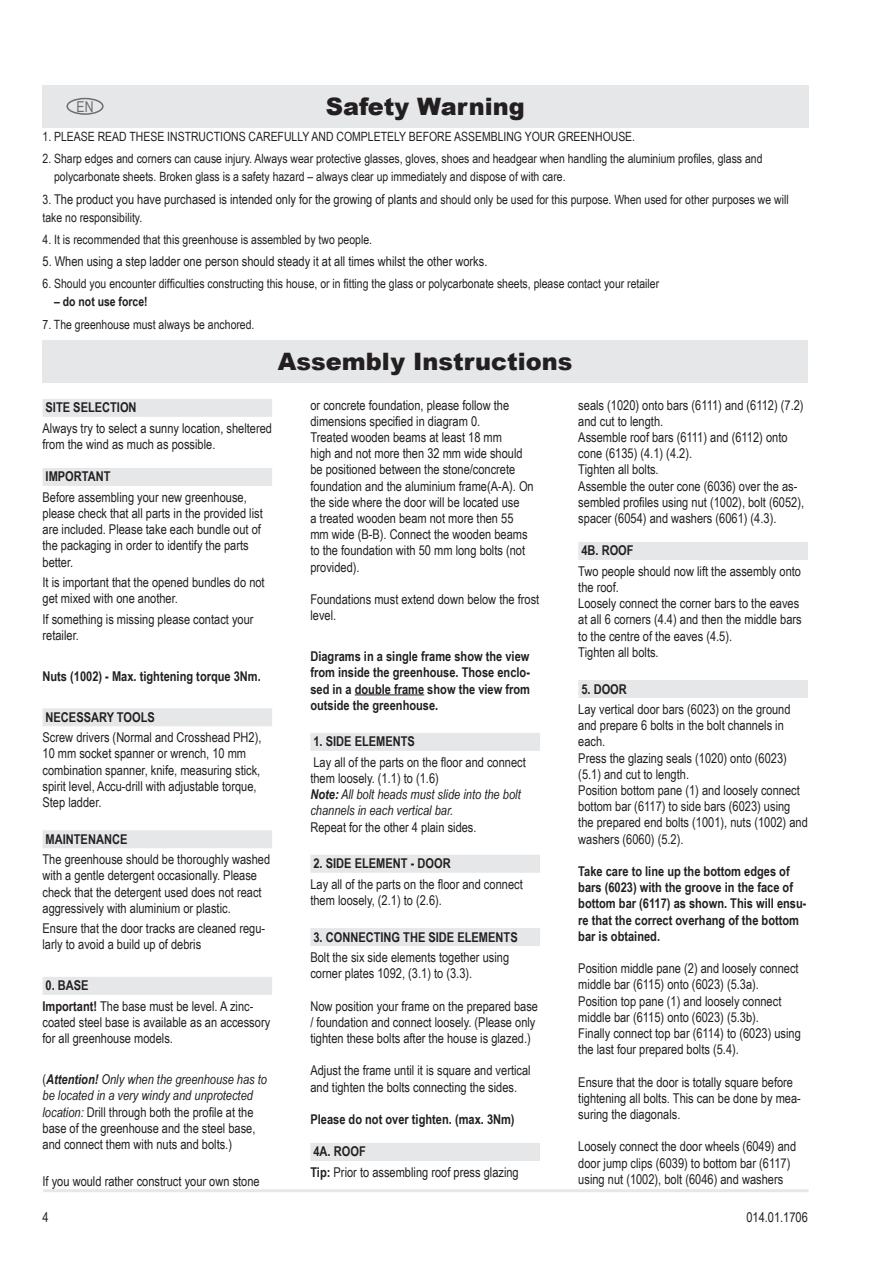
<style>
.page{position:relative;width:893px;height:1263px;background:#fff}
.page>*{position:absolute;margin:0;border:0;box-sizing:border-box;transform-origin:0 0}
.t1{font:900 24px "Arial";color:#231f20}
.t2{font:15px "Arial Narrow";color:#6c6d70}
.t3{font:13.5px/16.2px "Arial Narrow";color:#231f20}
.t4{font:700 13.5px/16.2px "Arial Narrow";color:#231f20;text-align:justify}
.t5{font:12.75px/18px "Arial Narrow";color:#231f20}
.t6{font:700 12.75px "Arial Narrow";color:#231f20}
.s1{font-size:13.5px}
.s2{font-weight:700}
.s3{font-weight:700;font-style:italic}
.s4{font-style:italic}
</style>
<div class="page">
<hr style="left:43px;top:1189px;width:766px;height:3px;background:#e6e7e9">
<div style="left:43px;top:340px;width:765px;height:43px;background:#e6e7e9"></div>
<div style="left:43px;top:85px;width:765px;height:43px;background:#e6e7e9"></div>
<div style="left:66px;top:98px;width:38px;height:17px;border:2px solid #6c6d70;border-radius:50%"></div>
<div style="left:43px;top:399px;width:229px;height:18px;background:#e6e7e9"></div>
<div style="left:43px;top:468px;width:229px;height:18px;background:#e6e7e9"></div>
<div style="left:43px;top:708px;width:229px;height:18px;background:#e6e7e9"></div>
<div style="left:43px;top:830px;width:229px;height:18px;background:#e6e7e9"></div>
<div style="left:43px;top:977px;width:229px;height:18px;background:#e6e7e9"></div>
<hr style="left:355px;top:694px;width:69px;height:1px;background:#231f20">
<div style="left:310px;top:733px;width:230px;height:18px;background:#e6e7e9"></div>
<div style="left:310px;top:855px;width:230px;height:18px;background:#e6e7e9"></div>
<div style="left:310px;top:928px;width:230px;height:18px;background:#e6e7e9"></div>
<div style="left:310px;top:1143px;width:230px;height:18px;background:#e6e7e9"></div>
<div style="left:578px;top:542px;width:230px;height:18px;background:#e6e7e9"></div>
<div style="left:578px;top:680px;width:230px;height:18px;background:#e6e7e9"></div>
<p class="t2" style="left:76px;top:95px;width:19px">EN</p>
<h1 class="t1" style="left:326px;top:89px;width:201px">Safety Warning</h1>
<h1 class="t1" style="left:219px;top:89px;width:414px">SICHERHEITSVORKEHRUNGEN</h1>
<p class="t5" style="left:43px;top:127px;width:594px">1. PLEASE READ THESE INSTRUCTIONS CAREFULLY AND COMPLETELY BEFORE ASSEMBLING YOUR GREENHOUSE.</p>
<p class="t5" style="left:54px;top:149px;width:710px;text-indent:-12px">2. Sharp edges and corners can cause injury. Always wear protective glasses, gloves, shoes and headgear when handling the aluminium profiles, glass and polycarbonate sheets. Broken glass is a safety hazard – always clear up immediately and dispose of with care.</p>
<p class="t5" style="left:43px;top:190px;width:748px">3. <span class="s1">The product you have purchased is intended only for the growing of plants</span> and should only be used for this purpose. When used for other purposes we will take no responsibility.</p>
<p class="t5" style="left:43px;top:230px;width:331px">4. It is recommended that this greenhouse is assembled by two people.</p>
<p class="t3" style="left:43px;top:253px;width:446px">5. When using a step ladder one person should steady it at all times whilst the other works.</p>
<p class="t5" style="left:43px;top:274px;width:618px">6. Should you encounter difficulties constructing this house, or in fitting the glass or polycarbonate sheets, please contact your retailer</p>
<p class="t6" style="left:54px;top:292px;width:95px">– do not use force!</p>
<p class="t5" style="left:43px;top:315px;width:213px">7. The greenhouse must always be anchored.</p>
<h1 class="t1" style="left:278px;top:344px;width:296px">Assembly Instructions</h1>
<p class="t4" style="left:46px;top:399px;width:88px">Site Selection</p>
<p class="t3" style="left:43px;top:419px;width:231px">Always try to select a sunny location, sheltered from the wind as much as possible.</p>
<p class="t4" style="left:46px;top:468px;width:66px">Important</p>
<p class="t3" style="left:43px;top:488px;width:222px">Before assembling your new greenhouse, please check that all parts in the provided list are included. Please take each bundle out of the packaging in order to identify the parts better.</p>
<p class="t3" style="left:43px;top:574px;width:224px">It is important that the opened bundles do not get mixed with one another.</p>
<p class="t3" style="left:43px;top:610px;width:213px">If something is missing please contact your retailer.</p>
<p class="t4" style="left:43px;top:667px;width:220px">Nuts (1002) - Max. tightening torque 3Nm.</p>
<p class="t4" style="left:46px;top:708px;width:107px">Necessary Tools</p>
<p class="t3" style="left:43px;top:729px;width:220px">Screw drivers (Normal and Crosshead PH2), 10 mm socket spanner or wrench, 10 mm combination spanner, knife, measuring stick, spirit level, Accu-drill with adjustable torque, Step ladder.</p>
<p class="t4" style="left:46px;top:830px;width:83px">Maintenance</p>
<p class="t3" style="left:43px;top:851px;width:229px">The greenhouse should be thoroughly washed with a gentle detergent occasionally. Please check that the detergent used does not react aggressively with aluminium or plastic.</p>
<p class="t3" style="left:43px;top:920px;width:224px">Ensure that the door tracks are cleaned regu&shy;larly to avoid a build up of debris</p>
<p class="t3" style="left:43px;top:975px;width:212px;line-height:20.4px"><span class="s2">0. Base<br>Important!</span> The base must be level. A zinc-</p>
<p class="t3" style="left:43px;top:1014px;width:229px">coated steel base is available as an accessory for all greenhouse models.</p>
<p class="t3" style="left:43px;top:1071px;width:226px">(<span class="s3">Attention!</span> <span class="s4">Only when the greenhouse has to be located in a very windy and unprotected location:</span> Drill through both the profile at the base of the greenhouse and the steel base, and connect them with nuts and bolts.)</p>
<p class="t3" style="left:43px;top:1172px;width:219px">If you would rather construct your own stone</p>
<p class="t3" style="left:43px;top:1208px;width:8px">4</p>
<p class="t3" style="left:310px;top:396px;width:225px">or concrete foundation, please follow the dimensions specified in diagram 0.<br>Treated wooden beams at least 18 mm<br>high and not more then 32 mm wide should be positioned between the stone/concrete foundation and the aluminium frame(A-A). On the side where the door will be located use<br>a treated wooden beam not more then 55 mm wide (B-B). Connect the wooden beams to the foundation with 50 mm long bolts (not provided).</p>
<p class="t3" style="left:310px;top:591px;width:230px">Foundations must extend down below the frost level.</p>
<p class="t4" style="left:310px;top:648px;width:221px">Diagrams in a single frame show the view from inside the greenhouse. Those enclo&shy;sed in a double frame show the view from outside the greenhouse.</p>
<p class="t4" style="left:313px;top:733px;width:99px">1. Side Elements</p>
<p class="t3" style="left:310px;top:753px;width:217px">Lay all of the parts on the floor and connect them loosely. (1.1) to (1.6)<br><span class="s3">Note:</span> <span class="s4">All bolt heads must slide into the bolt channels in each vertical bar.</span></p>
<p class="t3" style="left:310px;top:818px;width:168px">Repeat for the other 4 plain sides.</p>
<p class="t4" style="left:313px;top:855px;width:134px">2. side Element - door</p>
<p class="t3" style="left:310px;top:875px;width:214px">Lay all of the parts on the floor and connect them loosely, (2.1) to (2.6).</p>
<p class="t4" style="left:313px;top:928px;width:202px">3. Conn ecting the side elements</p>
<p class="t3" style="left:310px;top:949px;width:200px">Bolt the six side elements together using corner plates 1092, (3.1) to (3.3).</p>
<p class="t3" style="left:310px;top:997px;width:229px">Now position your frame on the prepared base / foundation and connect loosely. (Please only tighten these bolts after the house is glazed.)</p>
<p class="t3" style="left:310px;top:1062px;width:222px">Adjust the frame until it is square and vertical and tighten the bolts connecting the sides.</p>
<p class="t4" style="left:310px;top:1110px;width:206px">Please do not over tighten. (max. 3Nm)</p>
<p class="t3" style="left:310px;top:1141px;width:210px;line-height:20.4px"><span class="s2">4A. roof<br>Tip:</span> Prior to assembling roof press glazing</p>
<p class="t3" style="left:578px;top:396px;width:227px">seals (1020) onto bars (6111) and (6112) (7.2) and cut to length.<br>Assemble roof bars (6111) and (6112) onto cone (6135) (4.1) (4.2).<br>Tighten all bolts.<br>Assemble the outer cone (6036) over the as&shy;sembled profiles using nut (1002), bolt (6052), spacer (6054) and washers (6061) (4.3).</p>
<p class="t4" style="left:581px;top:542px;width:54px">4B. roof</p>
<p class="t3" style="left:578px;top:562px;width:225px">Two people should now lift the assembly onto the roof.<br>Loosely connect the corner bars to the eaves at all 6 corners (4.4) and then the middle bars to the centre of the eaves (4.5).<br>Tighten all bolts.</p>
<p class="t4" style="left:581px;top:680px;width:43px">5. door</p>
<p class="t3" style="left:578px;top:701px;width:231px">Lay vertical door bars (6023) on the ground and prepare 6 bolts in the bolt channels in each.<br>Press the glazing seals (1020) onto (6023) (5.1) and cut to length.<br>Position bottom pane (1) and loosely connect bottom bar (6117) to side bars (6023) using the prepared end bolts (1001), nuts (1002) and washers (6060) (5.2).</p>
<p class="t4" style="left:578px;top:862px;width:230px;text-align:left">Take care to line up the bottom edges of bars (6023) with the groove in the face of bottom bar (6117) as shown. This will ensu&shy;re that the correct overhang of the bottom bar is obtained.</p>
<p class="t3" style="left:578px;top:960px;width:224px">Position middle pane (2) and loosely connect middle bar (6115) onto (6023) (5.3a).<br>Position top pane (1) and loosely connect middle bar (6115) onto (6023) (5.3b).<br>Finally connect top bar (6114) to (6023) using the last four prepared bolts (5.4).</p>
<p class="t3" style="left:578px;top:1073px;width:224px">Ensure that the door is totally square before tightening all bolts. This can be done by mea&shy;suring the diagonals.</p>
<p class="t3" style="left:578px;top:1138px;width:219px">Loosely connect the door wheels (6049) and door jump clips (6039) to bottom bar (6117) using nut (1002), bolt (6046) and washers</p>
<p class="t3" style="left:746px;top:1208px;width:63px">014.01.1706</p>
</div>
